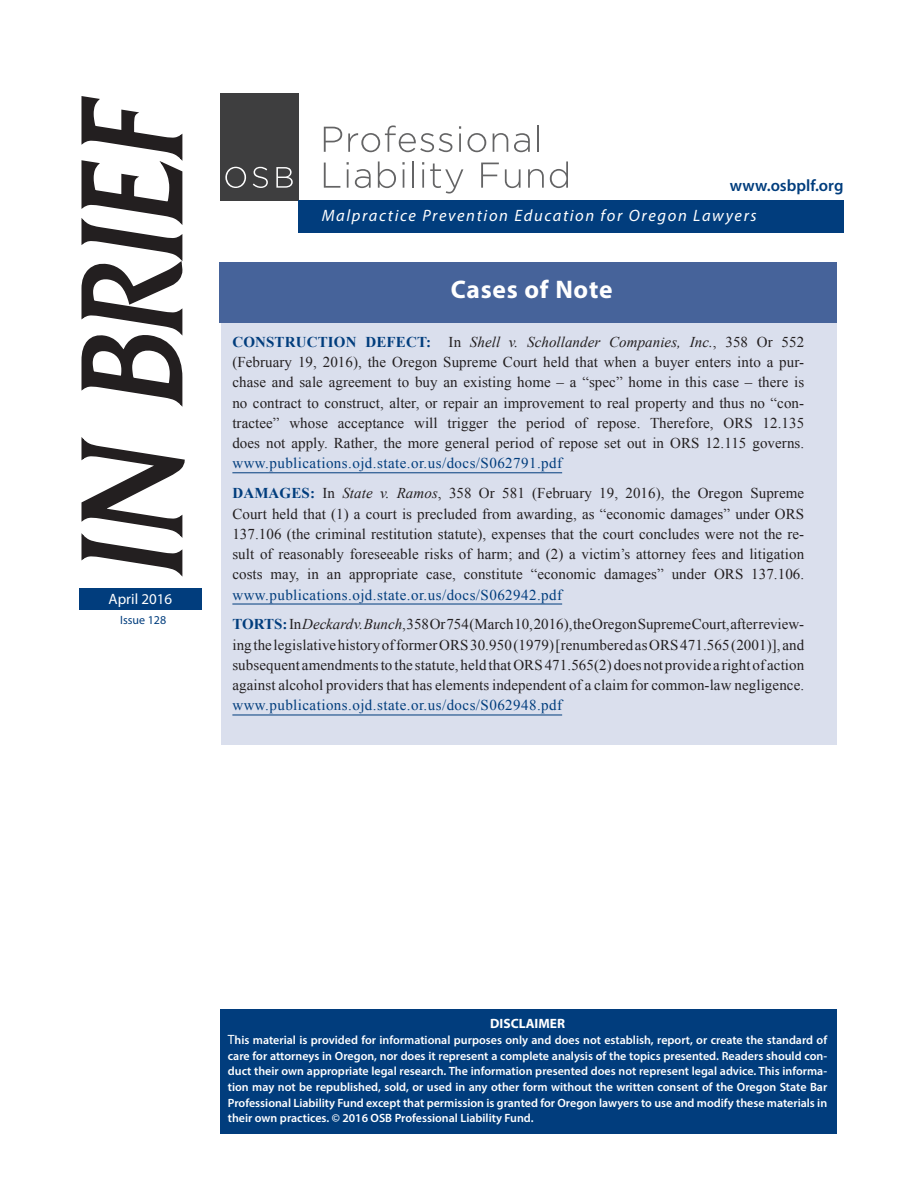
<style>
.page{position:relative;width:918px;height:1188px;background:#fff}
.page>*{position:absolute;margin:0;border:0;box-sizing:border-box;transform-origin:0 0}
.Subhead_rev{font:700 25.5px "Myriad Pro";letter-spacing:.03em;color:#fff}
.t1{font:italic 16.5px "Myriad Pro";letter-spacing:.1em;color:#fff}
.t2{font:600 16.5px "Myriad Pro";color:#013d7d}
.body_tips{font:15px/20.2px "Times New Roman";letter-spacing:.03em;color:#231f20;text-align:justify}
.t3{font:15px "Myriad Pro";color:#fff}
.t4{font:700 13.5px "Myriad Pro";color:#fff}
.t5{font:600 12px/15.6px "Myriad Pro";color:#fff;text-align:justify}
.TOC_Issue_No{font:12px "Myriad Pro";color:#013d7d}
.s1{font-weight:700;color:#013d7d}
.s2{font-style:italic}
.s3{color:#013d7d}
.s4{font-weight:400;font-size:13.5px}
</style>
<div class="page">
<div style="left:220px;top:93px;width:78px;height:108px;background:#3e3e3f"></div>
<svg style="left:324px;top:127px;width:18px;height:25px"></svg>
<svg style="left:348px;top:125px;width:104px;height:27px"></svg>
<svg style="left:459px;top:126px;width:2px;height:26px"></svg>
<svg style="left:468px;top:133px;width:18px;height:19px"></svg>
<svg style="left:493px;top:133px;width:15px;height:19px"></svg>
<svg style="left:514px;top:133px;width:16px;height:19px"></svg>
<hr style="left:537px;top:126px;width:2px;height:26px;background:#3e3e3f">
<svg style="left:324px;top:163px;width:16px;height:25px"></svg>
<svg style="left:347px;top:162px;width:2px;height:26px"></svg>
<svg style="left:355px;top:169px;width:16px;height:19px"></svg>
<svg style="left:378px;top:161px;width:18px;height:27px"></svg>
<svg style="left:402px;top:162px;width:3px;height:26px"></svg>
<hr style="left:412px;top:161px;width:2px;height:27px;background:#3e3e3f">
<svg style="left:422px;top:162px;width:2px;height:26px"></svg>
<svg style="left:430px;top:164px;width:33px;height:30px"></svg>
<svg style="left:481px;top:163px;width:18px;height:25px"></svg>
<svg style="left:505px;top:169px;width:16px;height:19px"></svg>
<svg style="left:528px;top:169px;width:16px;height:19px"></svg>
<svg style="left:550px;top:161px;width:18px;height:27px"></svg>
<svg style="left:225px;top:167px;width:21px;height:21px"></svg>
<svg style="left:253px;top:167px;width:15px;height:21px"></svg>
<svg style="left:276px;top:167px;width:17px;height:21px"></svg>
<div style="left:298px;top:201px;width:545px;height:32px;background:#013d7d"></div>
<div style="left:79px;top:589px;width:123px;height:21px;background:#013d7d"></div>
<svg style="left:82px;top:96px;width:103px;height:481px"></svg>
<div style="left:221px;top:1010px;width:616px;height:124px;background:#013d7d"></div>
<div style="left:221px;top:318px;width:616px;height:427px;background:#dadfed"></div>
<div style="left:220px;top:263px;width:617px;height:60px;background:#46639a"></div>
<hr style="left:232px;top:472px;width:330px;height:1px;background:#013d7d">
<hr style="left:232px;top:604px;width:330px;height:1px;background:#013d7d">
<hr style="left:232px;top:715px;width:330px;height:1px;background:#013d7d">
<p class="t3" style="left:109px;top:590px;width:65px">April 2016</p>
<p class="TOC_Issue_No" style="left:120px;top:613px;width:48px">Issue 128</p>
<p class="t2" style="left:730px;top:174px;width:115px">www.osbplf.org</p>
<p class="t1" style="left:322px;top:205px;width:437px">Malpractice Prevention Education for Oregon Lawyers</p>
<p class="Subhead_rev" style="left:451px;top:272px;width:163px">Cases of Note</p>
<p class="body_tips" style="left:232px;top:331px;width:573px"><span class="s1">CONSTRUCTION DEFECT:</span> In <span class="s2">Shell v. Schollander Companies, Inc.</span>, 358 Or 552 (February 19, 2016), the Oregon Supreme Court held that when a buyer enters into a pur&shy;chase and sale agreement to buy an existing home – a “spec” home in this case – there is no contract to construct, alter, or repair an improvement to real property and thus no “con&shy;tractee” whose acceptance will trigger the period of repose. Therefore, ORS 12.135 does not apply. Rather, the more general period of repose set out in ORS 12.115 governs. <span class="s3">www.publications.ojd.state.or.us/docs/S062791.pdf</span></p>
<p class="body_tips" style="left:232px;top:483px;width:573px"><span class="s1">DAMAGES:</span> In <span class="s2">State v. Ramos</span>, 358 Or 581 (February 19, 2016), the Oregon Supreme Court held that (1) a court is precluded from awarding, as “economic damages” under ORS 137.106 (the criminal restitution statute), expenses that the court concludes were not the re&shy;sult of reasonably foreseeable risks of harm; and (2) a victim’s attorney fees and litigation costs may, in an appropriate case, constitute “economic damages” under ORS 137.106. <span class="s3">www.publications.ojd.state.or.us/docs/S062942.pdf</span></p>
<p class="body_tips" style="left:232px;top:614px;width:573px"><span class="s1">TORTS:</span> In <span class="s2">Deckard v. Bunch</span>, 358 Or 754 (March 10, 2016), the Oregon Supreme Court, after review&shy;ing the legislative history of former ORS 30.950 (1979) [renumbered as ORS 471.565 (2001)], and subsequent amendments to the statute, held that ORS 471.565(2) does not provide a right of action against alcohol providers that has elements independent of a claim for common-law negligence. <span class="s3">www.publications.ojd.state.or.us/docs/S062948.pdf</span></p>
<p class="t4" style="left:490px;top:1014px;width:76px">DISCLAIMER</p>
<p class="t5" style="left:228px;top:1032px;width:601px"><span class="s4">T</span>his material is provided for informational purposes only and does not establish, report, or create the standard of care for attorneys in Oregon, nor does it represent a complete analysis of the topics presented. Readers should con&shy;duct their own appropriate legal research. The information presented does not represent legal advice. This informa&shy;tion may not be republished, sold, or used in any other form without the written consent of the Oregon State Bar Professional Liability Fund except that permission is granted for Oregon lawyers to use and modify these materials in their own practices. © 2016 OSB Professional Liability Fund.</p>
</div>
